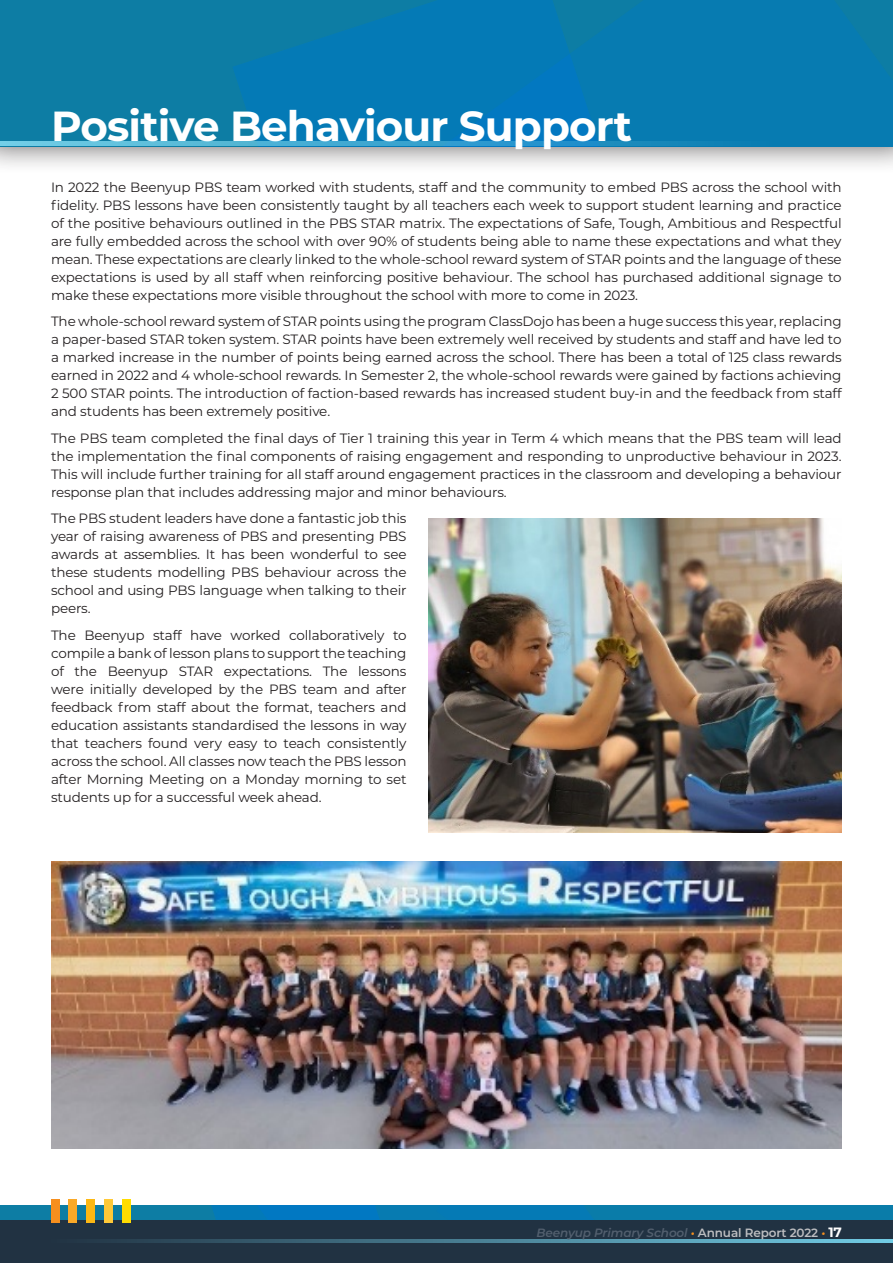
<style>
.page{position:relative;width:893px;height:1263px;background:#fff}
.page>*{position:absolute;margin:0;border:0;box-sizing:border-box;transform-origin:0 0}
.t1{font:700 42px "Montserrat";letter-spacing:-.02em;color:#fff}
.t2{font:13.5px/18px "Montserrat";letter-spacing:-.01em;color:#231f20;text-align:justify}
.t3{font:italic 600 12px "Montserrat";letter-spacing:-.01em;color:#525f6e}
.s1{color:#f68f1e}
.s2{font-style:normal;color:#bcbdc0}
.s3{font-weight:700;font-style:normal;font-size:13.5px;color:#fff}
</style>
<div class="page">
<div style="left:0;top:0;width:893px;height:174px;background:#231f20;opacity:.75"></div>
<div style="left:0;top:0;width:893px;height:146px;background:#0d7da4"></div>
<div style="left:744px;top:0;width:60px;height:146px;background:#077bb1"></div>
<svg style="left:232px;top:0;width:512px;height:142px;fill:#047ab6"></svg>
<svg style="left:804px;top:0;width:89px;height:146px"></svg>
<svg style="left:0;top:142px;width:774px;height:4px;background:#3ca4ce"></svg>
<img style="left:51px;top:861px;width:791px;height:287px">
<img style="left:428px;top:518px;width:414px;height:315px">
<div style="left:0;top:1206px;width:893px;height:57px;background:#0d7da4"></div>
<svg style="left:212px;top:1206px;width:382px;height:14px"></svg>
<div style="left:0;top:1220px;width:893px;height:43px;background:#213242"></div>
<hr style="left:51px;top:1239px;width:842px;height:3px;background:#73cfe8">
<div style="left:51px;top:1199px;width:8px;height:24px;background:#f68f1e"></div>
<div style="left:69px;top:1199px;width:8px;height:24px;background:#faa928"></div>
<div style="left:87px;top:1199px;width:8px;height:24px;background:#fcb814"></div>
<div style="left:104px;top:1199px;width:9px;height:24px;background:#ffc938"></div>
<div style="left:122px;top:1199px;width:8px;height:24px;background:#ffdc01"></div>
<p class="t1" style="left:51px;top:96px;width:582px">Positive Behaviour Support</p>
<p class="t2" style="left:51px;top:177px;width:792px">In 2022 the Beenyup PBS team worked with students, staff and the community to embed PBS across the school with fidelity. PBS lessons have been consistently taught by all teachers each week to support student learning and practice of the positive behaviours outlined in the PBS STAR matrix. The expectations of Safe, Tough, Ambitious and Respectful are fully embedded across the school with over 90% of students being able to name these expectations and what they mean. These expectations are clearly linked to the whole-school reward system of STAR points and the language of these expectations is used by all staff when reinforcing positive behaviour. The school has purchased additional signage to make these expectations more visible throughout the school with more to come in 2023.</p>
<p class="t2" style="left:51px;top:312px;width:792px">The whole-school reward system of STAR points using the program ClassDojo has been a huge success this year, replacing a paper-based STAR token system. STAR points have been extremely well received by students and staff and have led to a marked increase in the number of points being earned across the school. There has been a total of 125 class rewards earned in 2022 and 4 whole-school rewards. In Semester 2, the whole-school rewards were gained by factions achieving 2 500 STAR points. The introduction of faction-based rewards has increased student buy-in and the feedback from staff and students has been extremely positive.</p>
<p class="t2" style="left:51px;top:428px;width:792px">The PBS team completed the final days of Tier 1 training this year in Term 4 which means that the PBS team will lead the implementation the final components of raising engagement and responding to unproductive behaviour in 2023.<br>This will include further training for all staff around engagement practices in the classroom and developing a behaviour response plan that includes addressing major and minor behaviours.</p>
<p class="t2" style="left:51px;top:509px;width:357px">The PBS student leaders have done a fantastic job this year of raising awareness of PBS and presenting PBS awards at assemblies. It has been wonderful to see these students modelling PBS behaviour across the school and using PBS language when talking to their peers.</p>
<p class="t2" style="left:51px;top:625px;width:357px">The Beenyup staff have worked collaboratively to compile a bank of lesson plans to support the teaching of the Beenyup STAR expectations. The lessons were initially developed by the PBS team and after feedback from staff about the format, teachers and education assistants standardised the lessons in way that teachers found very easy to teach consistently across the school. All classes now teach the PBS lesson after Morning Meeting on a Monday morning to set students up for a successful week ahead.</p>
<p class="t3" style="left:536px;top:1224px;width:307px">Beenyup Primary School <span class="s1">•</span> <span class="s2">Annual Report 2022</span> <span class="s1">•</span> <span class="s3">17</span></p>
</div>
